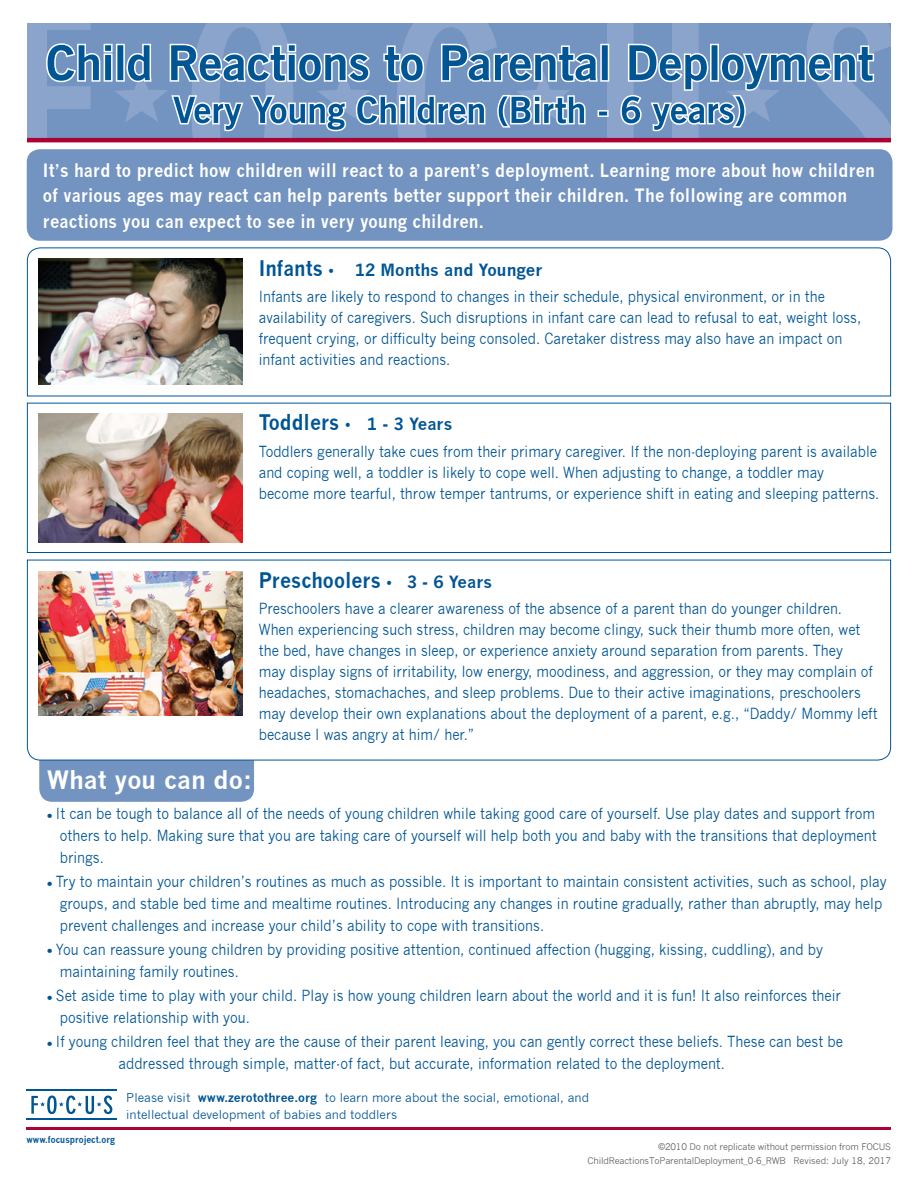
<style>
.page{position:relative;width:918px;height:1188px;background:#fff}
.page>*{position:absolute;margin:0;border:0;box-sizing:border-box;transform-origin:0 0}
.t1{font:700 24.75px "News Gothic";color:#fff}
.t2{font:700 21px "News Gothic";color:#005595;scale:.92 1}
.t3{font:700 18px/25.5px "News Gothic";letter-spacing:.01em;color:#fff;scale:.91 1}
.t4{font:700 16.5px "News Gothic";color:#005595}
.t5{font:15px/21px "News Gothic";color:#005595;scale:.89 1}
.t6{font:15px/21.8px "News Gothic";color:#005595;scale:.9 1}
.t7{font:12px/16.5px "News Gothic";color:#005595}
.t8{font:700 9.3px "News Gothic";color:#005595;scale:.91 1}
.t9{font:9px/14.5px "News Gothic";letter-spacing:-.02em;color:#636366}
.t10{font:9px "News Gothic";color:#636366}
.s1{font-size:15px}
.s2{font-size:16.5px}
.s3{font-weight:700}
</style>
<div class="page">
<svg style="left:27px;top:24px;width:864px;height:114px;background:#7a98c4"></svg>
<hr style="left:27px;top:1127px;width:864px;height:3px;background:#ab0333">
<svg style="left:31px;top:1096px;width:81px;height:18px"></svg>
<hr style="left:27px;top:1090px;width:90px;height:1px;background:#005595">
<hr style="left:27px;top:1119px;width:90px;height:1px;background:#005595">
<svg style="left:171px;top:95px;width:72px;height:36px;background:#769cc4"></svg>
<svg style="left:250px;top:95px;width:96px;height:36px;background:#759cc4"></svg>
<svg style="left:356px;top:95px;width:129px;height:30px;background:#749dc3"></svg>
<svg style="left:497px;top:95px;width:89px;height:33px;background:#739cc3"></svg>
<svg style="left:598px;top:110px;width:11px;height:7px"></svg>
<div style="left:39px;top:731px;width:215px;height:71px;background:#7393c1;border-radius:13px"></div>
<div style="left:27px;top:149px;width:866px;height:92px;background:#7393c1;border-radius:13px"></div>
<svg style="left:27px;top:247px;width:864px;height:150px"></svg>
<img style="left:38px;top:259px;width:204px;height:125px">
<div style="left:27px;top:403px;width:864px;height:150px;background:#fff;border:1px solid #005595"></div>
<img style="left:38px;top:413px;width:204px;height:129px">
<svg style="left:27px;top:559px;width:864px;height:202px"></svg>
<img style="left:38px;top:571px;width:204px;height:145px">
<svg style="left:46px;top:43px;width:105px;height:39px;background:#6694be"></svg>
<svg style="left:170px;top:44px;width:200px;height:38px;background:#6995bf"></svg>
<svg style="left:383px;top:45px;width:41px;height:37px;background:#6a96c0"></svg>
<svg style="left:441px;top:44px;width:168px;height:38px;background:#6693be"></svg>
<svg style="left:620px;top:44px;width:254px;height:87px;background:#7297c2"></svg>
<hr style="left:27px;top:138px;width:864px;height:4px;background:#ab0333">
<p class="t3" style="left:43px;top:157px;width:916px">It’s hard to predict how children will react to a parent’s deployment. Learning more about how children of various ages may react can help parents better support their children. The following are common reactions you can expect to see in very young children.</p>
<h2 class="t2" style="left:259px;top:255px;width:83px">Infants <span class="s1">•</span></h2>
<p class="t4" style="left:355px;top:260px;width:189px">12 Months and Younger</p>
<p class="t5" style="left:259px;top:286px;width:679px">Infants are likely to respond to changes in their schedule, physical environment, or in the availability of caregivers. Such disruptions in infant care can lead to refusal to eat, weight loss, frequent crying, or difficulty being consoled. Caretaker distress may also have an impact on infant activities and reactions.</p>
<h2 class="t2" style="left:259px;top:410px;width:212px">Toddlers <span class="s1">•</span> <span class="s2">1 - 3 Years</span></h2>
<p class="t5" style="left:259px;top:441px;width:699px">Toddlers generally take cues from their primary caregiver. If the non-deploying parent is available and coping well, a toddler is likely to cope well. When adjusting to change, a toddler may<br>become more tearful, throw temper tantrums, or experience shift in eating and sleeping patterns.</p>
<h2 class="t2" style="left:259px;top:567px;width:255px">Preschoolers <span class="s1">•</span> <span class="s2">3 - 6 Years</span></h2>
<p class="t5" style="left:259px;top:598px;width:697px">Preschoolers have a clearer awareness of the absence of a parent than do younger children.<br>When experiencing such stress, children may become clingy, suck their thumb more often, wet the bed, have changes in sleep, or experience anxiety around separation from parents. They<br>may display signs of irritability, low energy, moodiness, and aggression, or they may complain of headaches, stomachaches, and sleep problems. Due to their active imaginations, preschoolers may develop their own explanations about the deployment of a parent, e.g., “Daddy/ Mommy left because I was angry at him/ her.”</p>
<h1 class="t1" style="left:47px;top:765px;width:206px">What you can do:</h1>
<p class="t6" style="left:60px;top:803px;width:909px;text-align:justify;text-indent:-13px"><span class="s3">•</span> It can be tough to balance all of the needs of young children while taking good care of yourself. Use play dates and support from others to help. Making sure that you are taking care of yourself will help both you and baby with the transitions that deployment brings.</p>
<p class="t6" style="left:60px;top:871px;width:920px;text-indent:-13px"><span class="s3">•</span> Try to maintain your children’s routines as much as possible. It is important to maintain consistent activities, such as school, play groups, and stable bed time and mealtime routines. Introducing any changes in routine gradually, rather than abruptly, may help prevent challenges and increase your child’s ability to cope with transitions.</p>
<p class="t6" style="left:60px;top:939px;width:850px;text-indent:-13px"><span class="s3">•</span> You can reassure young children by providing positive attention, continued affection (hugging, kissing, cuddling), and by maintaining family routines.</p>
<p class="t6" style="left:60px;top:985px;width:870px;text-indent:-13px"><span class="s3">•</span> Set aside time to play with your child. Play is how young children learn about the world and it is fun! It also reinforces their positive relationship with you.</p>
<p class="t6" style="left:119px;top:1031px;width:807px;text-indent:-71px"><span class="s3">•</span> If young children feel that they are the cause of their parent leaving, you can gently correct these beliefs. These can best be addressed through simple, matter-of fact, but accurate, information related to the deployment.</p>
<p class="t8" style="left:26px;top:1134px;width:99px">www.focusproject.org</p>
<p class="t7" style="left:126px;top:1090px;width:464px">Please visit <span class="s3">www.zerotothree.org</span> to learn more about the social, emotional, and intellectual development of babies and toddlers</p>
<p class="t9" style="left:588px;top:1139px;width:305px;text-indent:71px">©2010 Do not replicate without permission from FOCUS<br>ChildReactionsToParentalDeployment_0-6_RWB</p>
<p class="t10" style="left:794px;top:1156px;width:99px">Revised: July 18, 2017</p>
</div>
